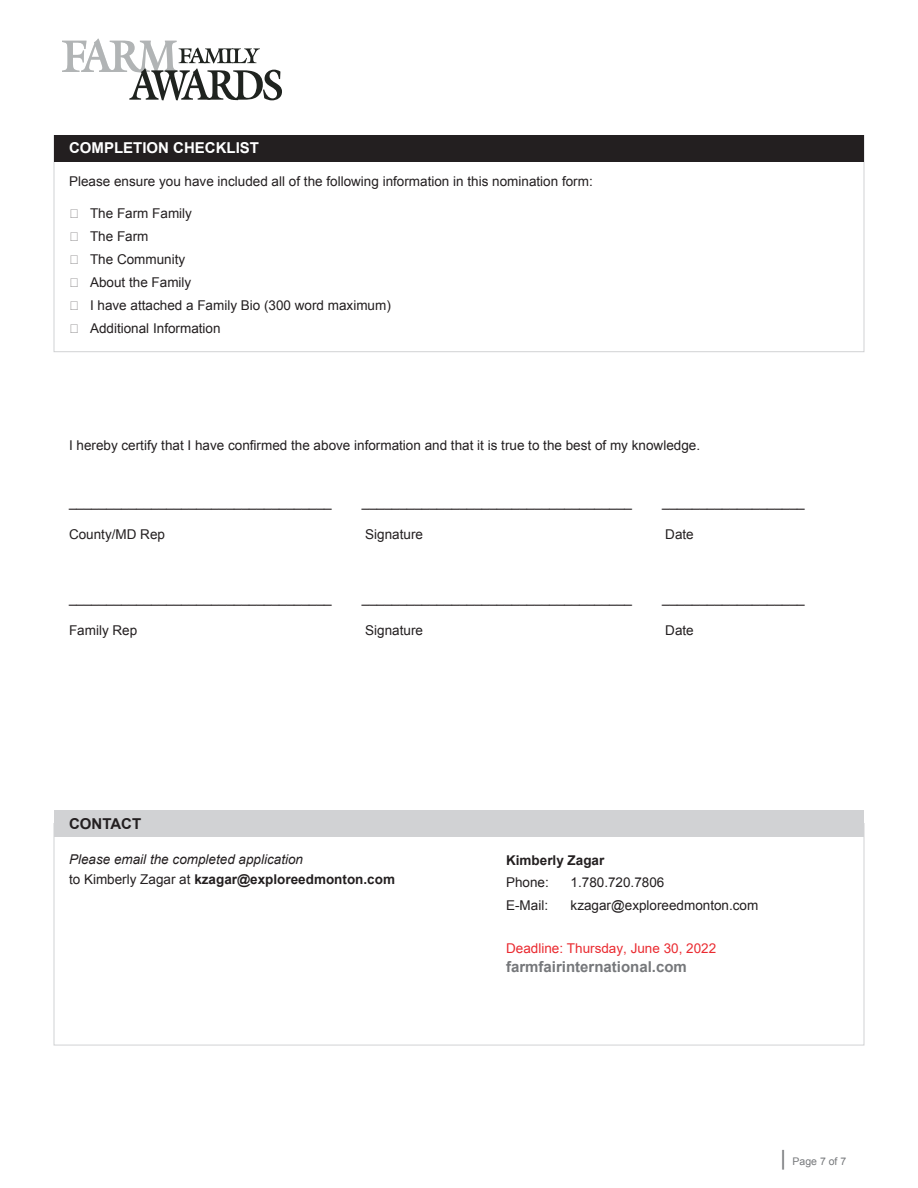
<style>
.page{position:relative;width:918px;height:1188px;background:#fff}
.page>*{position:absolute;margin:0;border:0;box-sizing:border-box;transform-origin:0 0}
.t1{font:700 15px "Arial";color:#76787b}
.t2{font:700 15px "Arial";color:#fff}
.t3{font:700 15px "Arial";color:#231f20}
.t4{font:13.5px "Arial";color:#231f20}
.t5{font:italic 13.5px/19.5px "Arial";color:#231f20}
.t6{font:13.5px "Arial";color:#231f20}
.t7{font:13.5px "Arial";color:#ea2a30}
.t8{font:700 13.5px/22.5px "Arial";color:#231f20}
.t9{font:10.5px "Arial";color:#76787b}
.s1{font-style:normal}
.s2{font-weight:700;font-style:normal}
.s3{font-weight:400}
.s4{font-style:inherit}
.s5{font-size:21px}
</style>
<div class="page">
<svg style="left:62px;top:39px;width:220px;height:61px"></svg>
<div style="left:54px;top:135px;width:810px;height:26px;background:#231f20"></div>
<div style="left:54px;top:810px;width:810px;height:26px;background:#d1d2d4"></div>
<p class="t2" style="left:69px;top:138px;width:192px">COMPLETION CHECKLIST</p>
<p class="t4" style="left:69px;top:172px;width:525px">Please ensure you have included all of the following information in this nomination form:</p>
<p class="t4" style="left:69px;top:205px;width:125px">ʹ The Farm Family</p>
<p class="t4" style="left:69px;top:228px;width:81px">ʹ The Farm</p>
<p class="t4" style="left:69px;top:250px;width:118px">ʹ The Community</p>
<p class="t4" style="left:69px;top:273px;width:124px">ʹ About the Family</p>
<p class="t4" style="left:69px;top:296px;width:323px">ʹ I have attached a Family Bio (300 word maximum)</p>
<p class="t4" style="left:69px;top:319px;width:153px">ʹ Additional Information</p>
<p class="t4" style="left:69px;top:437px;width:633px">I hereby certify that I have confirmed the above information and that it is true to the best of my knowledge.</p>
<p class="t4" style="left:69px;top:493px;width:264px">___________________________________</p>
<p class="t4" style="left:362px;top:493px;width:272px">____________________________________</p>
<p class="t4" style="left:662px;top:493px;width:144px">___________________</p>
<p class="t4" style="left:69px;top:526px;width:98px">County/MD Rep</p>
<p class="t4" style="left:365px;top:526px;width:59px">Signature</p>
<p class="t4" style="left:665px;top:526px;width:30px">Date</p>
<p class="t4" style="left:69px;top:589px;width:264px">___________________________________</p>
<p class="t4" style="left:362px;top:589px;width:272px">____________________________________</p>
<p class="t4" style="left:662px;top:589px;width:144px">___________________</p>
<p class="t4" style="left:69px;top:622px;width:70px">Family Rep</p>
<p class="t4" style="left:365px;top:622px;width:59px">Signature</p>
<p class="t4" style="left:665px;top:622px;width:30px">Date</p>
<p class="t3" style="left:69px;top:814px;width:74px">CONTACT</p>
<p class="t5" style="left:69px;top:850px;width:328px">Please email the completed application<br><span class="s1">to Kimberly Zagar at</span> <span class="s2">k</span><span class="s2">z</span><span class="s2">agar@</span><span class="s2">exploreedmonton</span><span class="s2">.com</span></p>
<p class="t8" style="left:506px;top:849px;width:100px">Kimberly Zagar<br><span class="s3">Phone:</span></p>
<p class="t6" style="left:571px;top:874px;width:95px"><span class="s4">1.780</span>.720.7806</p>
<p class="t4" style="left:506px;top:896px;width:43px">E-Mail:</p>
<p class="t6" style="left:571px;top:896px;width:189px"><span class="s4">kzagar@</span>exploreedmonton<span class="s4">.com</span></p>
<p class="t7" style="left:506px;top:939px;width:212px"><span class="s4">Deadline:</span> Thursday, June 30, 2022</p>
<p class="t1" style="left:506px;top:957px;width:182px">farmfairinternational.com</p>
<p class="t9" style="left:781px;top:1154px;width:67px"><span class="s5">|</span> Page 7 of 7</p>
</div>
